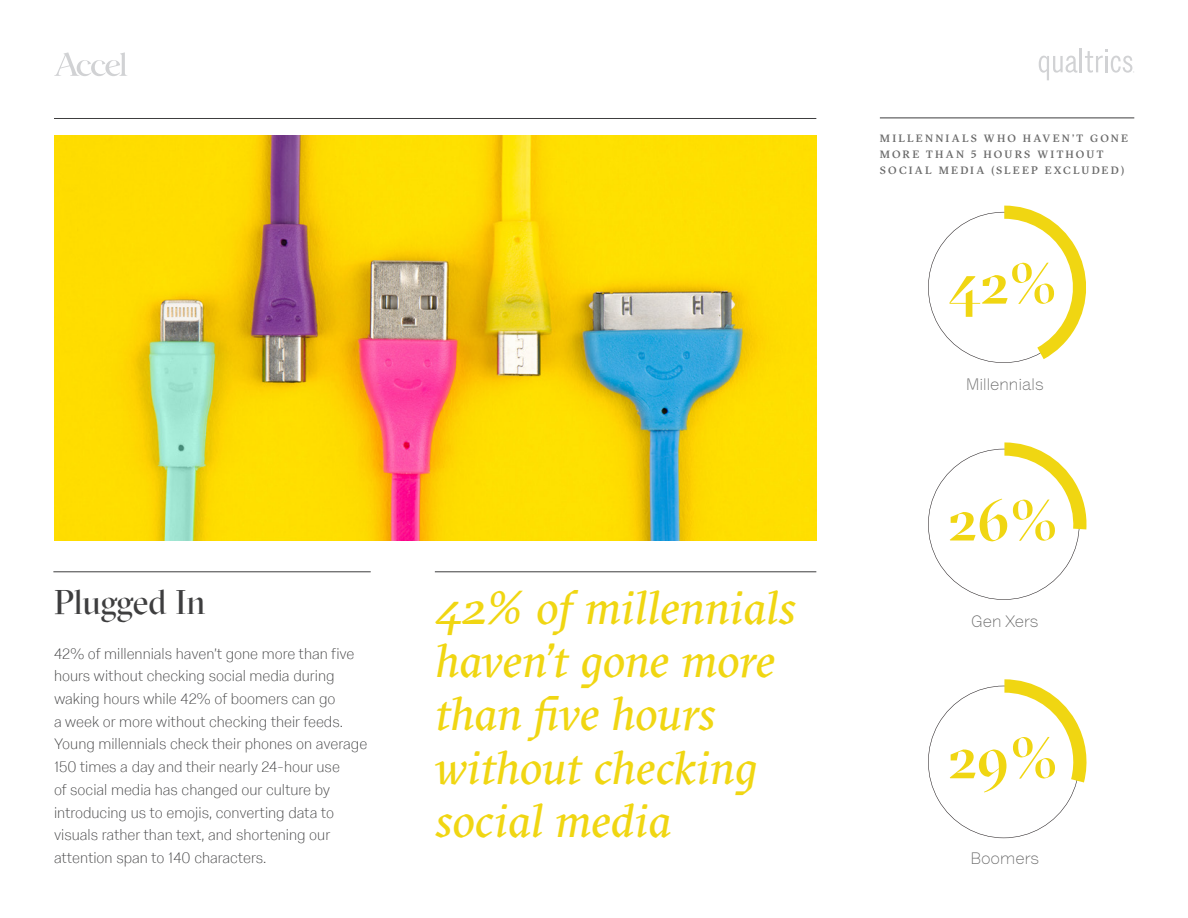
<style>
.page{position:relative;width:1188px;height:918px;background:#fff}
.page>*{position:absolute;margin:0;border:0;box-sizing:border-box;transform-origin:0 0}
.t1{font:500 58.65px "GT Sectra Display";color:#f0d612}
.t2{font:500 58.05px "GT Sectra Display";color:#f0d612}
.t3{font:italic 47.4px/53.4px "GT Sectra";letter-spacing:-.005em;color:#f0d612}
.t4{font:34.05px "GT Sectra Display";letter-spacing:-.005em;color:#3e3e3f}
.t5{font:16.8px "Lettera Text Std";color:#696969}
.t6{font:100 15px/22.6px "Qualtrics Grotesque";color:#3e3e3f}
.t7{font:500 10.8px/15.9px "GT Sectra";letter-spacing:.215em;color:#696969}
</style>
<div class="page">
<svg style="left:54px;top:52px;width:73px;height:24px"></svg>
<hr style="left:1080px;top:48px;width:2px;height:24px;background:#d1d2d4">
<svg style="left:1039px;top:56px;width:38px;height:24px"></svg>
<svg style="left:1085px;top:49px;width:49px;height:24px"></svg>
<svg style="left:928px;top:679px;width:159px;height:159px"></svg>
<svg style="left:928px;top:442px;width:159px;height:158px"></svg>
<svg style="left:928px;top:206px;width:158px;height:157px"></svg>
<hr style="left:880px;top:118px;width:254px;height:1px;background:#3e3e3f">
<hr style="left:435px;top:572px;width:381px;height:1px;background:#3e3e3f">
<hr style="left:53px;top:572px;width:318px;height:1px;background:#3e3e3f">
<hr style="left:54px;top:118px;width:762px;height:1px;background:#3e3e3f">
<img style="left:54px;top:135px;width:762px;height:405px">
<p class="t4" style="left:54px;top:580px;width:153px">Plugged In</p>
<p class="t6" style="left:54px;top:642px;width:315px">42% of millennials haven’t gone more than five hours without checking social media during waking hours while 42% of boomers can go<br>a week or more without checking their feeds.<br>Young millennials check their phones on average 150 times a day and their nearly 24-hour use<br>of social media has changed our culture by introducing us to emojis, converting data to visuals rather than text, and shortening our attention span to 140 characters.</p>
<p class="t3" style="left:435px;top:580px;width:363px">42% of millennials haven’t gone more than five hours without checking social media</p>
<p class="t7" style="left:880px;top:130px;width:250px">MILLENNIALS WHO HAVEN’T GONE<br>MORE THAN 5 HOURS WITHOUT<br>SOCIAL MEDIA (SLEEP EXCLUDED)</p>
<h2 class="t2" style="left:949px;top:247px;width:110px">42%</h2>
<p class="t5" style="left:966px;top:375px;width:79px">Millennials</p>
<h2 class="t2" style="left:949px;top:483px;width:111px">26%</h2>
<p class="t5" style="left:971px;top:612px;width:69px">Gen Xers</p>
<h1 class="t1" style="left:949px;top:721px;width:111px">29%</h1>
<p class="t5" style="left:971px;top:849px;width:70px">Boomers</p>
</div>
